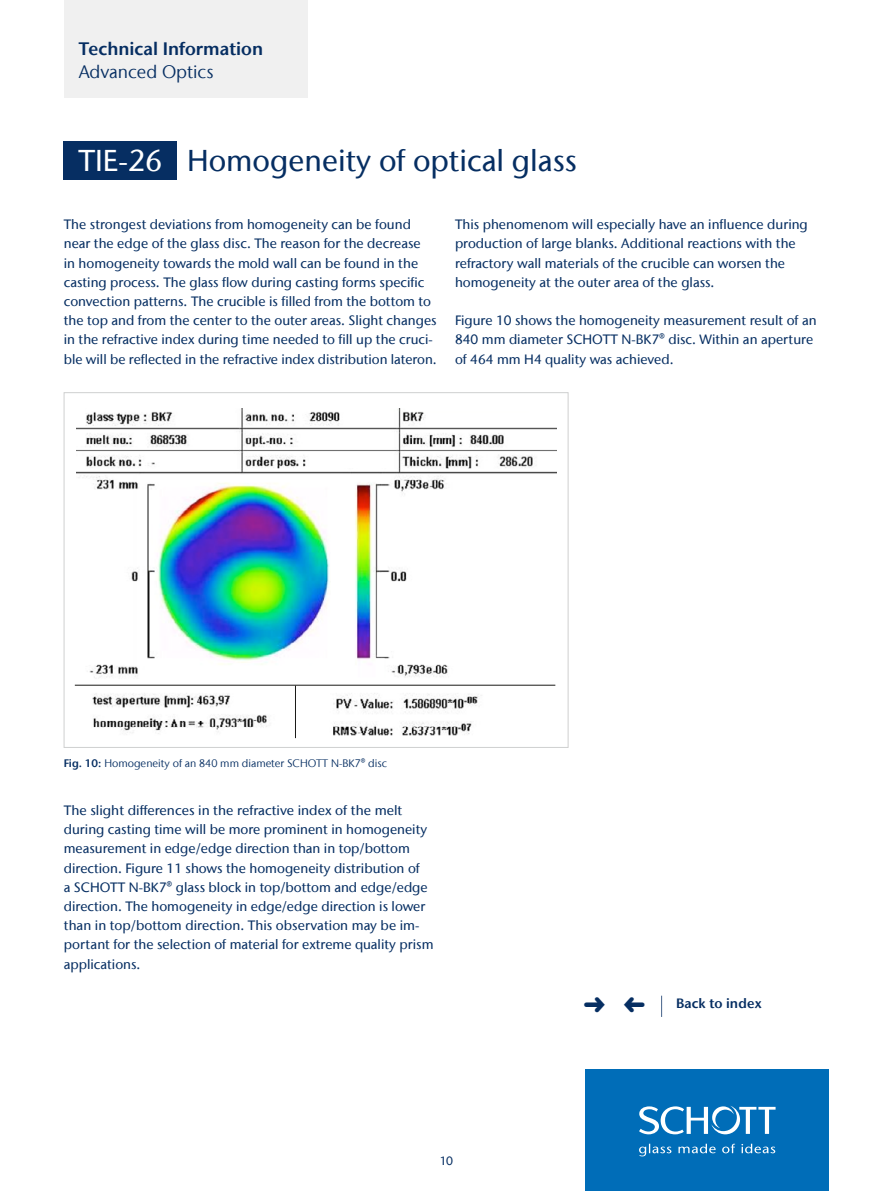
<style>
.page{position:relative;width:893px;height:1191px;background:#fff}
.page>*{position:absolute;margin:0;border:0;box-sizing:border-box;transform-origin:0 0}
.t1{font:500 30px "Stone Sans IIITC Com";color:#062e62}
.t2{font:600 18px "Stone Sans IIITC Com";color:#062e62}
.t3{font:18px "Stone Sans IIITC Com";color:#062e62}
.t4{font:500 13.5px/19.2px "Stone Sans IIITC Com";color:#062e62}
.t5{font:600 13.5px "Stone Sans IIITC Com";letter-spacing:.01em;color:#062e62}
.t6{font:500 12px "Stone Sans IIITC Com";color:#062e62}
.t7{font:10.8px "Stone Sans IIITC Com";color:#062e62}
.s1{color:#fff}
.s2{font-weight:600}
</style>
<div class="page">
<div style="left:64px;top:0;width:244px;height:98px;background:#f0f0f0"></div>
<div style="left:585px;top:1069px;width:244px;height:122px;background:#006db8"></div>
<svg style="left:639px;top:1105px;width:137px;height:51px"></svg>
<div style="left:64px;top:142px;width:113px;height:38px;background:#062e62"></div>
<svg style="left:661px;top:995px;width:1px;height:22px"></svg>
<img style="left:76px;top:408px;width:480px;height:328px">
<hr style="left:75px;top:685px;width:480px;height:1px;background:#1a1a18">
<hr style="left:295px;top:685px;width:1px;height:53px;background:#1a1a18">
<h2 class="t2" style="left:79px;top:38px;width:186px">Technical Information</h2>
<h2 class="t3" style="left:79px;top:60px;width:136px">Advanced Optics</h2>
<h1 class="t1" style="left:78px;top:142px;width:500px"><span class="s1">TIE-26</span> Homogeneity of optical glass</h1>
<p class="t4" style="left:64px;top:215px;width:374px">The strongest deviations from homogeneity can be found near the edge of the glass disc. The reason for the decrease<br>in homogeneity towards the mold wall can be found in the casting process. The glass flow during casting forms specific convection patterns. The crucible is filled from the bottom to the top and from the center to the outer areas. Slight changes in the refractive index during time needed to fill up the cruci&shy;ble will be reflected in the refractive index distribution lateron.</p>
<p class="t4" style="left:455px;top:215px;width:354px">This phenomenom will especially have an influence during production of large blanks. Additional reactions with the refractory wall materials of the crucible can worsen the homogeneity at the outer area of the glass.</p>
<p class="t4" style="left:455px;top:311px;width:363px">Figure 10 shows the homogeneity measurement result of an<br>840 mm diameter SCHOTT N-BK7® disc. Within an aperture of 464 mm H4 quality was achieved.</p>
<p class="t7" style="left:64px;top:756px;width:325px"><span class="s2">Fig. 10:</span> Homogeneity of an 840 mm diameter SCHOTT N-BK7® disc</p>
<p class="t4" style="left:64px;top:800px;width:371px">The slight differences in the refractive index of the melt during casting time will be more prominent in homogeneity measurement in edge/edge direction than in top/bottom direction. Figure 11 shows the homogeneity distribution of<br>a SCHOTT N-BK7® glass block in top/bottom and edge/edge direction. The homogeneity in edge/edge direction is lower than in top/bottom direction. This observation may be im&shy;portant for the selection of material for extreme quality prism applications.</p>
<p class="t6" style="left:440px;top:1153px;width:15px">10</p>
<p class="t5" style="left:676px;top:995px;width:87px">Back to index</p>
</div>
